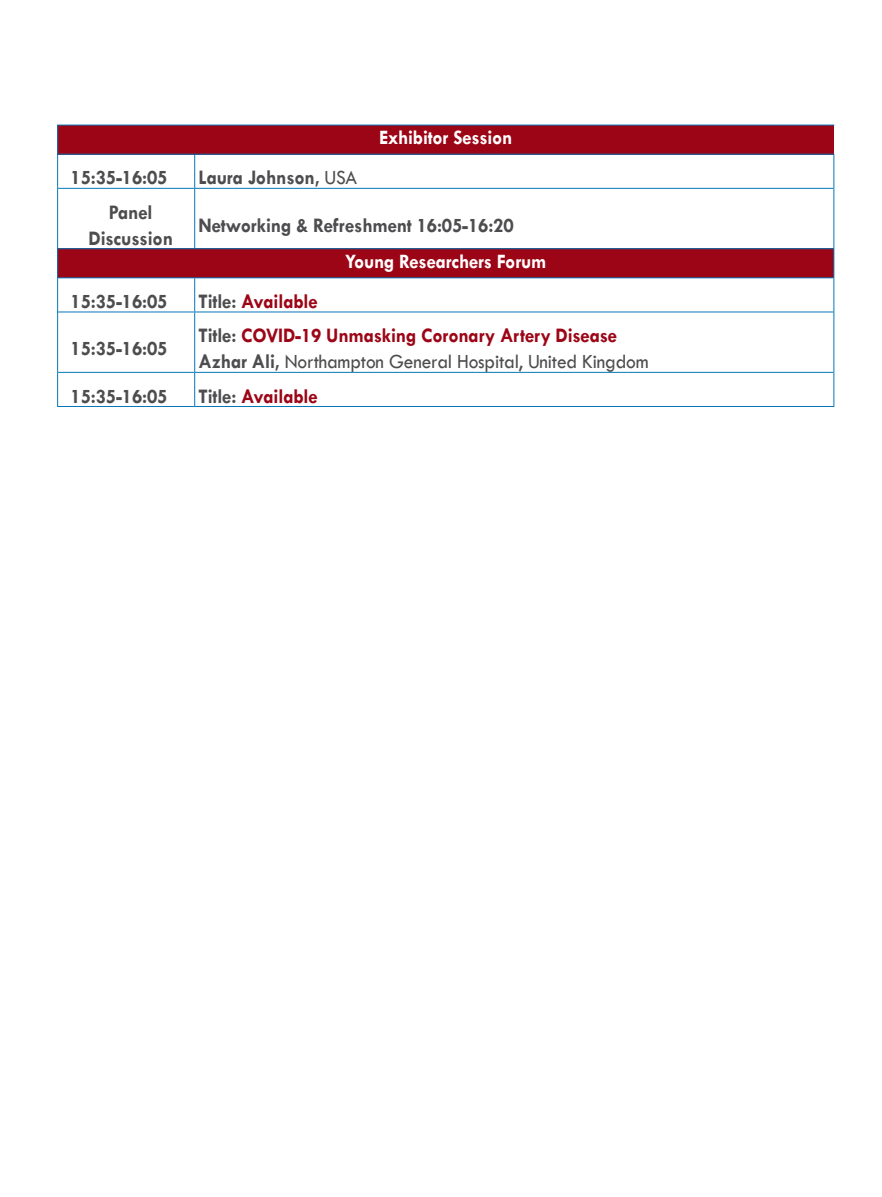
<style>
.page{position:relative;width:882px;height:1197px;background:#fff}
.page>*{position:absolute;margin:0;border:0;box-sizing:border-box;transform-origin:0 0}
.t1{font:700 20.82px/26.2px "Tw Cen";letter-spacing:-.01em;color:#4d4d4f;text-align:center;scale:.93 1}
.t2{font:20.82px/26.2px "Tw Cen";letter-spacing:-.01em;color:#4d4d4f;scale:.93 1}
.t3{font:700 20.82px "Tw Cen";letter-spacing:-.01em;color:#9c0516;scale:.93 1}
.t4{font:700 20.65px "Tw Cen";letter-spacing:-.01em;color:#fff;scale:.93 1}
.s1{font-weight:400}
.s2{color:#4d4d4f}
.s3{font-weight:700}
.s4{font-weight:700;color:#9c0516}
</style>
<div class="page">
<div style="left:58px;top:125px;width:776px;height:29px;background:#9c0516"></div>
<div style="left:58px;top:249px;width:776px;height:29px;background:#9c0516"></div>
<hr style="left:57px;top:155px;width:1px;height:33px;background:#0777b7">
<hr style="left:833px;top:155px;width:1px;height:33px;background:#0777b7">
<hr style="left:57px;top:188px;width:1px;height:60px;background:#0777b7">
<hr style="left:833px;top:188px;width:1px;height:60px;background:#0777b7">
<hr style="left:57px;top:278px;width:1px;height:34px;background:#0777b7">
<hr style="left:833px;top:278px;width:1px;height:34px;background:#0777b7">
<hr style="left:57px;top:312px;width:1px;height:60px;background:#0777b7">
<hr style="left:833px;top:312px;width:1px;height:60px;background:#0777b7">
<hr style="left:57px;top:372px;width:1px;height:34px;background:#0777b7">
<hr style="left:833px;top:372px;width:1px;height:34px;background:#0777b7">
<hr style="left:194px;top:155px;width:1px;height:33px;background:#0777b7">
<hr style="left:194px;top:189px;width:1px;height:59px;background:#0777b7">
<hr style="left:194px;top:278px;width:1px;height:34px;background:#0777b7">
<hr style="left:194px;top:312px;width:1px;height:60px;background:#0777b7">
<hr style="left:194px;top:373px;width:1px;height:33px;background:#0777b7">
<hr style="left:57px;top:248px;width:138px;height:1px;background:#0777b7">
<svg style="left:57px;top:249px;width:1px;height:28px"></svg>
<hr style="left:195px;top:248px;width:639px;height:1px;background:#0777b7">
<svg style="left:833px;top:249px;width:1px;height:28px"></svg>
<svg style="left:57px;top:126px;width:1px;height:28px"></svg>
<hr style="left:57px;top:125px;width:138px;height:1px;background:#0777b7">
<hr style="left:195px;top:125px;width:639px;height:1px;background:#0777b7">
<hr style="left:57px;top:154px;width:138px;height:1px;background:#0777b7">
<hr style="left:195px;top:154px;width:639px;height:1px;background:#0777b7">
<hr style="left:58px;top:188px;width:137px;height:1px;background:#0777b7">
<hr style="left:195px;top:188px;width:638px;height:1px;background:#0777b7">
<hr style="left:57px;top:277px;width:138px;height:1px;background:#0777b7">
<hr style="left:195px;top:277px;width:639px;height:1px;background:#0777b7">
<hr style="left:58px;top:312px;width:137px;height:1px;background:#0777b7">
<hr style="left:195px;top:312px;width:638px;height:1px;background:#0777b7">
<hr style="left:58px;top:372px;width:137px;height:1px;background:#0777b7">
<hr style="left:195px;top:372px;width:638px;height:1px;background:#0777b7">
<hr style="left:57px;top:406px;width:138px;height:1px;background:#0777b7">
<hr style="left:195px;top:406px;width:639px;height:1px;background:#0777b7">
<p class="t4" style="left:379px;top:125px;width:145px">Exhibitor Session</p>
<p class="t1" style="left:71px;top:164px;width:106px">15:35-16:05</p>
<p class="t1" style="left:199px;top:164px;width:172px">Laura Johnson, <span class="s1">USA</span></p>
<p class="t1" style="left:89px;top:198px;width:92px">Panel<br>Discussion</p>
<p class="t1" style="left:199px;top:211px;width:340px">Networking &amp; Refreshment 16:05-16:20</p>
<p class="t4" style="left:345px;top:249px;width:218px">Young Researchers Forum</p>
<p class="t1" style="left:71px;top:288px;width:106px">15:35-16:05</p>
<p class="t3" style="left:199px;top:289px;width:130px"><span class="s2">Title:</span> Available</p>
<p class="t1" style="left:71px;top:335px;width:106px">15:35-16:05</p>
<p class="t2" style="left:199px;top:322px;width:486px"><span class="s3">Title:</span> <span class="s4">COVID-19 Unmasking Coronary Artery Disease<br></span><span class="s3">Azhar Ali,</span> Northampton General Hospital, United Kingdom</p>
<p class="t1" style="left:71px;top:382px;width:106px">15:35-16:05</p>
<p class="t3" style="left:199px;top:383px;width:130px"><span class="s2">Title:</span> Available</p>
</div>
